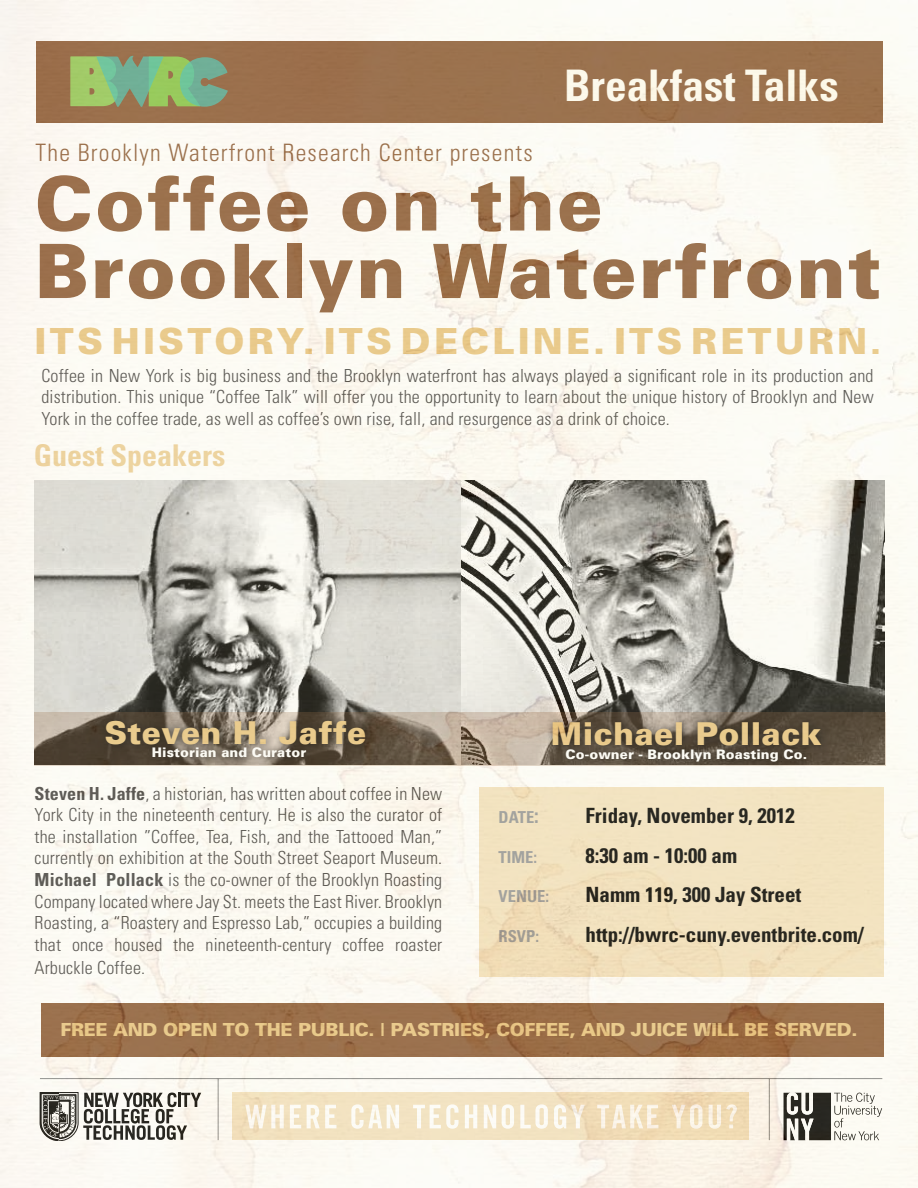
<style>
.page{position:relative;width:918px;height:1188px;background:#fff}
.page>*{position:absolute;margin:0;border:0;box-sizing:border-box;transform-origin:0 0}
.t1{font:900 75px/67.5px "Univers";letter-spacing:.025em;color:#8a5a37}
.t2{font:700 condensed 43.5px "Univers";color:#fffcf3}
.t3{font:900 36px "Univers";letter-spacing:.09em;color:#e8c583}
.t4{font:900 31.5px "Univers";letter-spacing:.01em;color:#e8c583}
.t5{font:700 condensed 30px "Univers";color:#eccf99}
.t6{font:300 condensed 24px "Univers LT Std";letter-spacing:.05em;color:#8a5a37}
.t7{font:700 condensed 21px "Univers";color:#000}
.t8{font:300 condensed 18px/21.6px "Univers";letter-spacing:.01em;color:#414042;text-align:justify}
.t9{font:900 18px "Univers";letter-spacing:-.015em;color:#e8c583}
.t10{font:700 condensed 16.5px "Univers";color:#939598}
.t11{font:900 13.2px "Univers";letter-spacing:.01em;color:#fff}
.s1{font-size:33px}
.s2{font-weight:700}
.s3{font-size:21px}
</style>
<div class="page">
<img style="left:0;top:0;width:918px;height:1188px">
<h3 class="t6" style="left:36px;top:138px;width:499px">The Brooklyn Waterfront Research Center presents</h3>
<h2 class="t2" style="left:564px;top:58px;width:276px">Breakfast Talks</h2>
<h1 class="t1" style="left:35px;top:168px;width:848px">Coffee on the<br>Brooklyn Waterfront</h1>
<h3 class="t3" style="left:35px;top:318px;width:848px">ITS HISTORY. ITS DECLINE. ITS RETURN<span class="s1">.</span></h3>
<p class="t8" style="left:41px;top:365px;width:834px">Coffee in New York is big business and the Brooklyn waterfront has always played a significant role in its production and distribution. This unique “Coffee Talk” will offer you the opportunity to learn about the unique history of Brooklyn and New York in the coffee trade, as well as coffee’s own rise, fall, and resurgence as a drink of choice.</p>
<h3 class="t5" style="left:34px;top:437px;width:193px">Guest Speakers</h3>
<h3 class="t4" style="left:104px;top:713px;width:263px">Steven H. Jaffe</h3>
<h3 class="t4" style="left:551px;top:714px;width:272px">Michael Pollack</h3>
<p class="t11" style="left:152px;top:745px;width:156px">Historian and Curator</p>
<p class="t11" style="left:566px;top:746px;width:243px">Co-owner - Brooklyn Roasting Co.</p>
<p class="t8" style="left:35px;top:783px;width:409px"><span class="s2">Steven H. Jaffe</span>, a historian, has written about coffee in New York City in the nineteenth century. He is also the curator of the installation ”Coffee, Tea, Fish, and the Tattooed Man,” currently on exhibition at the South Street Seaport Museum.<br><span class="s2">Michael Pollack</span> is the co-owner of the Brooklyn Roasting Company located where Jay St. meets the East River. Brooklyn Roasting, a “Roastery and Espresso Lab,” occupies a building that once housed the nineteenth-century coffee roaster</p>
<p class="t8" style="left:35px;top:957px;width:112px">Arbuckle Coffee.</p>
<p class="t10" style="left:499px;top:807px;width:42px">DATE<span class="s3">:</span></p>
<p class="t7" style="left:586px;top:803px;width:211px">Friday, November 9, 2012</p>
<p class="t10" style="left:499px;top:847px;width:40px">Time:</p>
<p class="t7" style="left:586px;top:842px;width:153px">8:30 am - 10:00 am</p>
<p class="t10" style="left:499px;top:886px;width:52px">VENUE:</p>
<p class="t7" style="left:586px;top:882px;width:217px">Namm 119, 300 Jay Street</p>
<p class="t10" style="left:499px;top:926px;width:42px">RSVP:</p>
<p class="t7" style="left:586px;top:922px;width:280px">http://bwrc-cuny.eventbrite.com/</p>
<p class="t9" style="left:60px;top:1018px;width:799px">FREE AND OPEN TO THE PUBLIC. | PASTRIES, COFFEE, AND JUICE WILL BE SERVED.</p>
</div>
